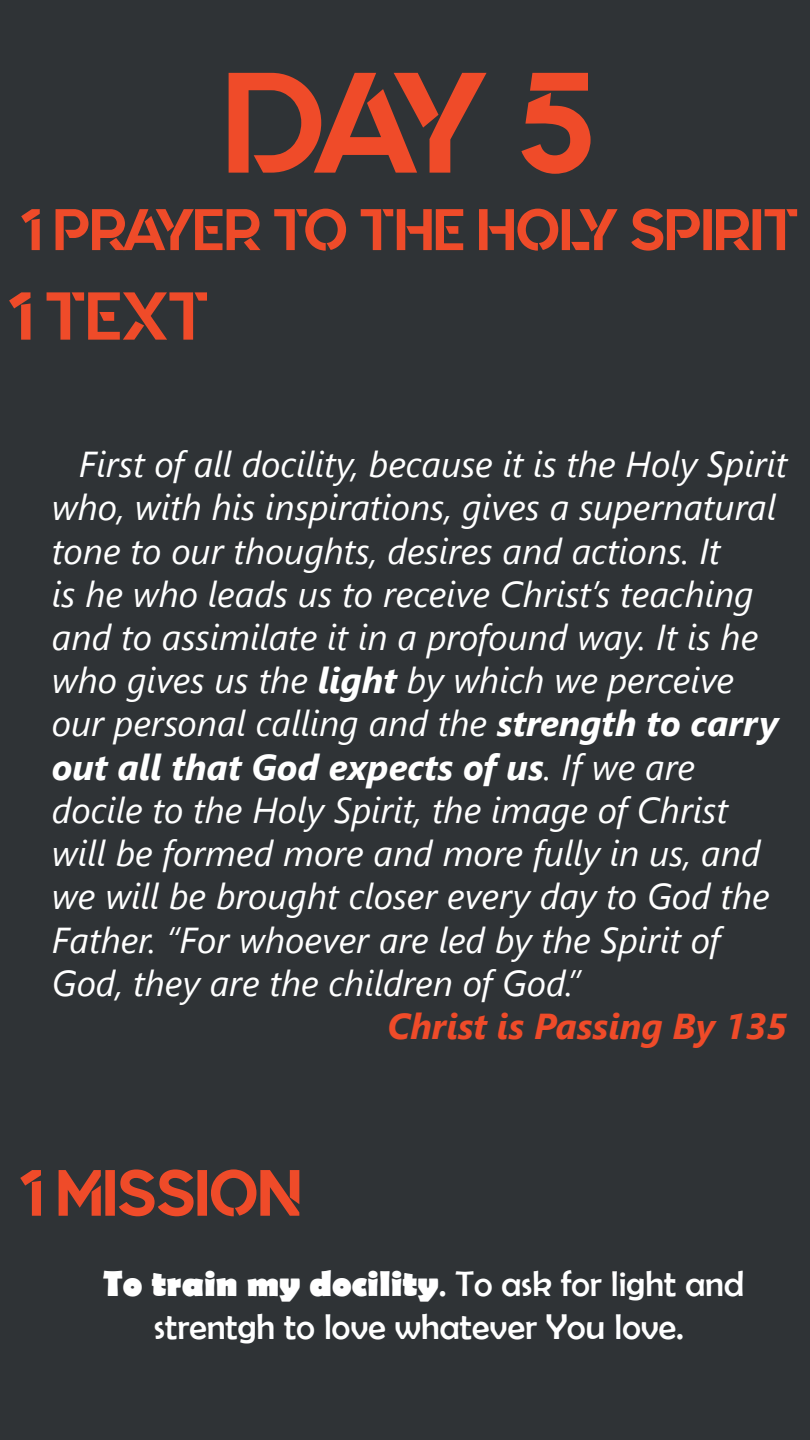
<style>
.page{position:relative;width:810px;height:1440px;background:#fff}
.page>*{position:absolute;margin:0;border:0;box-sizing:border-box;transform-origin:0 0}
.t1{font:142.5px "Quantify";color:#ef4b29}
.t2{font:67.5px "Quantify";color:#ef4b29}
.t3{font:65.25px "Quantify";color:#ef4b29}
.t4{font:58.5px "Quantify";color:#ef4b29}
.t5{font:italic 36px/43.2px "Segoe UI";color:#fff}
.t6{font:36px/43.2px "Berlin Sans FB";color:#fff;text-align:center}
.t7{font:italic 700 36px "Segoe UI";color:#ef4b29}
.s1{font-weight:700}
</style>
<div class="page">
<div style="left:0;top:0;width:810px;height:1439px;background:#2f3336"></div>
<p class="t1" style="left:224px;top:42px;width:372px">DAY 5</p>
<p class="t4" style="left:19px;top:197px;width:781px">1 PRAYER TO THE HOLY SPIRIT</p>
<p class="t2" style="left:7px;top:278px;width:203px">1 TEXT</p>
<p class="t5" style="left:52px;top:437px;width:737px;text-indent:27px">First of all docility, because it is the Holy Spirit who, with his inspirations, gives a supernatural tone to our thoughts, desires and actions. It<br>is he who leads us to receive Christ’s teaching and to assimilate it in a profound way. It is he who gives us the <span class="s1">light</span> by which we perceive our personal calling and the <span class="s1">strength to carry out all that God expects of us</span>. If we are docile to the Holy Spirit, the image of Christ will be formed more and more fully in us, and we will be brought closer every day to God the Father. “For whoever are led by the Spirit of God, they are the children of God.”</p>
<p class="t7" style="left:388px;top:992px;width:401px">Christ is Passing By 135</p>
<p class="t3" style="left:18px;top:1156px;width:285px">1 MISSION</p>
<p class="t6" style="left:103px;top:1261px;width:642px"><span class="s1">To train my docility</span>. To ask for light and strentgh to love whatever You love.</p>
</div>
